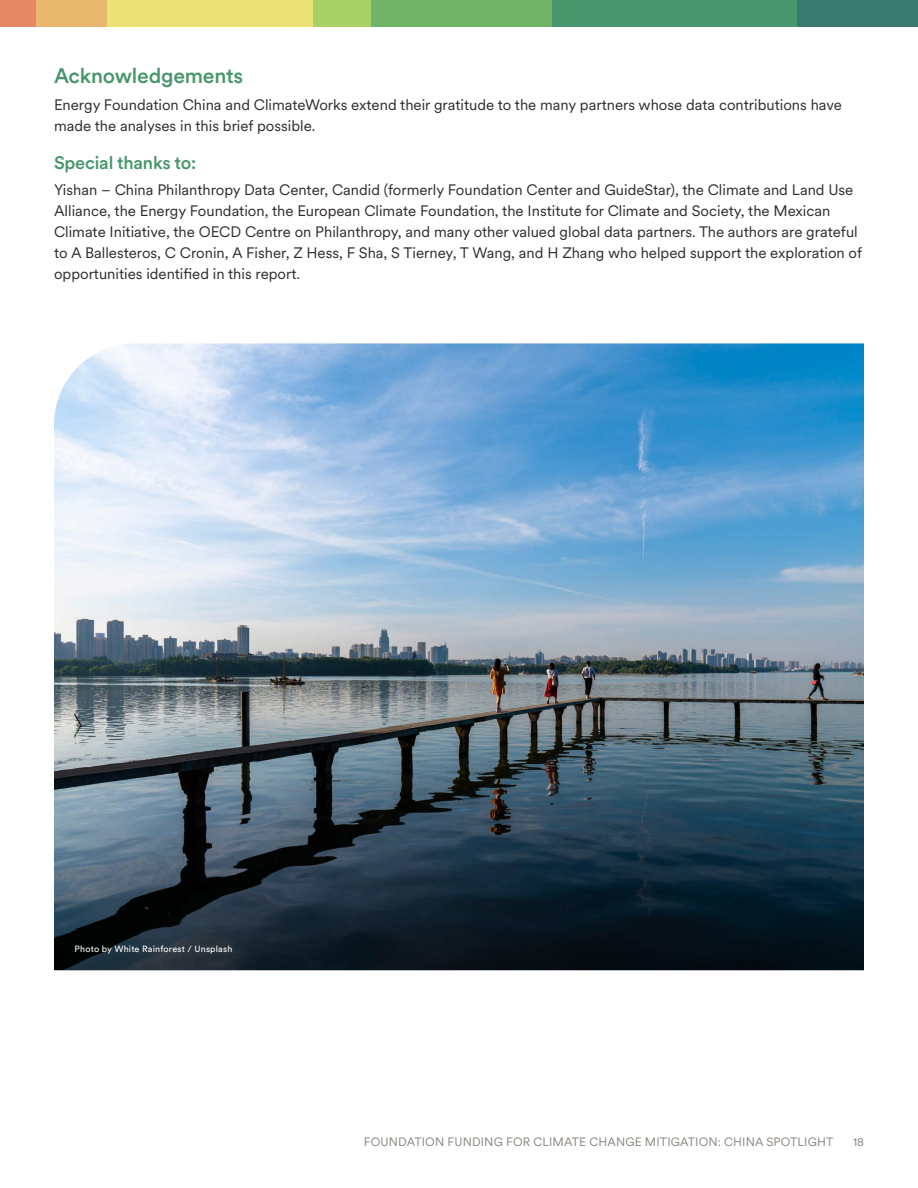
<style>
.page{position:relative;width:918px;height:1188px;background:#fff}
.page>*{position:absolute;margin:0;border:0;box-sizing:border-box;transform-origin:0 0}
.t1{font:500 21px "Circular XX";letter-spacing:-.01em;color:#47966e}
.t2{font:500 18px "Circular XX";letter-spacing:-.01em;color:#47966e}
.t3{font:15px/21px "Circular XX";color:#302a2c}
.t4{font:12px "Circular XX";letter-spacing:.01em;color:#8b8580}
.t5{font:9px "Circular XX";letter-spacing:.02em;color:#fff}
</style>
<div class="page">
<img style="left:54px;top:343px;width:810px;height:519px">
<svg style="left:54px;top:862px;width:810px;height:108px;background:#12222e"></svg>
<div style="left:313px;top:0;width:68px;height:27px;background:#a8d166"></div>
<div style="left:371px;top:0;width:254px;height:27px;background:#70b566"></div>
<div style="left:552px;top:0;width:254px;height:27px;background:#47966e"></div>
<div style="left:798px;top:0;width:120px;height:27px;background:#387a6e"></div>
<div style="left:0;top:0;width:36px;height:27px;background:#e58763"></div>
<div style="left:36px;top:0;width:97px;height:27px;background:#e8b86f"></div>
<div style="left:108px;top:0;width:205px;height:27px;background:#ebe275"></div>
<h1 class="t1" style="left:54px;top:62px;width:191px">Acknowledgements</h1>
<p class="t3" style="left:54px;top:93px;width:790px">Energy Foundation China and ClimateWorks extend their gratitude to the many partners whose data contributions have made the analyses in this brief possible.</p>
<p class="t2" style="left:54px;top:150px;width:144px">Special thanks to:</p>
<p class="t3" style="left:54px;top:179px;width:810px">Yishan – China Philanthropy Data Center, Candid (formerly Foundation Center and GuideStar), the Climate and Land Use Alliance, the Energy Foundation, the European Climate Foundation, the Institute for Climate and Society, the Mexican Climate Initiative, the OECD Centre on Philanthropy, and many other valued global data partners. The authors are grateful to A Ballesteros, C Cronin, A Fisher, Z Hess, F Sha, S Tierney, T Wang, and H Zhang who helped support the exploration of opportunities identified in this report.</p>
<p class="t5" style="left:75px;top:943px;width:159px">Photo by White Rainforest / Unsplash</p>
<p class="t4" style="left:364px;top:1134px;width:471px">FOUNDATION FUNDING FOR CLIMATE CHANGE MITIGATION: CHINA SPOTLIGHT</p>
<p class="t4" style="left:853px;top:1134px;width:12px">18</p>
</div>
